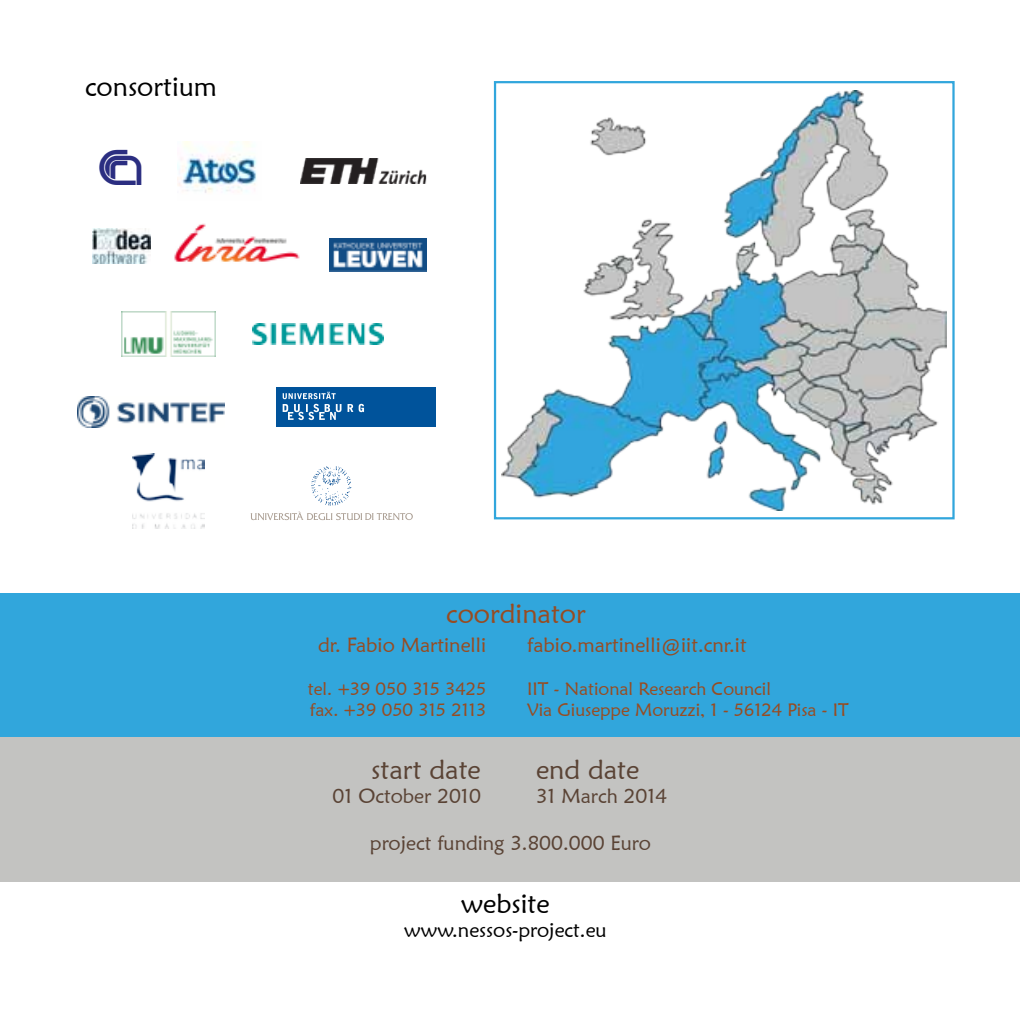
<style>
.page{position:relative;width:1021px;height:1021px;background:#fff}
.page>*{position:absolute;margin:0;border:0;box-sizing:border-box;transform-origin:0 0}
.t1{font:27px "Maiandra GD";color:#000}
.t2{font:27px "Maiandra GD";color:#5a4335}
.t3{font:27px "Maiandra GD";color:#974c22}
.t4{font:20.25px "Maiandra GD";color:#5a4335}
.t5{font:20.25px "Maiandra GD";color:#974c22}
.t6{font:20.25px "Maiandra GD";color:#000}
.t7{font:18px/21.6px "Maiandra GD";color:#974c22}
</style>
<div class="page">
<div style="left:0;top:593px;width:1019px;height:144px;background:#31a6dc"></div>
<div style="left:0;top:737px;width:1019px;height:144px;background:#c3c3c1"></div>
<img style="left:501px;top:91px;width:445px;height:419px">
<div style="left:494px;top:81px;width:460px;height:438px;border:2px solid #31a6dc"></div>
<img style="left:178px;top:141px;width:79px;height:52px">
<img style="left:92px;top:228px;width:59px;height:35px">
<img style="left:174px;top:223px;width:126px;height:39px">
<img style="left:329px;top:239px;width:98px;height:32px">
<img style="left:122px;top:312px;width:93px;height:44px">
<img style="left:252px;top:324px;width:131px;height:20px">
<img style="left:77px;top:396px;width:148px;height:31px">
<div style="left:276px;top:387px;width:159px;height:40px;background:#00539b"></div>
<svg style="left:283px;top:392px;width:81px;height:28px"></svg>
<img style="left:133px;top:453px;width:72px;height:75px">
<img style="left:311px;top:466px;width:41px;height:40px">
<svg style="left:250px;top:511px;width:163px;height:9px"></svg>
<img style="left:300px;top:158px;width:127px;height:25px">
<h1 class="t1" style="left:85px;top:70px;width:133px">consortium</h1>
<h1 class="t3" style="left:446px;top:596px;width:141px">coordinator</h1>
<p class="t5" style="left:318px;top:632px;width:170px">dr. Fabio Martinelli</p>
<p class="t7" style="left:308px;top:677px;width:180px">tel. +39 050 315 3425 fax. +39 050 315 2113</p>
<p class="t5" style="left:527px;top:632px;width:221px">fabio.martinelli@iit.cnr.it</p>
<p class="t7" style="left:527px;top:677px;width:323px">IIT - National Research Council<br>Via Giuseppe Moruzzi, 1 - 56124 Pisa - IT</p>
<h1 class="t2" style="left:371px;top:752px;width:111px">start date</h1>
<p class="t4" style="left:332px;top:783px;width:150px">01 October 2010</p>
<h1 class="t2" style="left:536px;top:752px;width:105px">end date</h1>
<p class="t4" style="left:536px;top:783px;width:132px">31 March 2014</p>
<p class="t4" style="left:370px;top:830px;width:282px">project funding 3.800.000 Euro</p>
<h1 class="t1" style="left:461px;top:886px;width:90px">website</h1>
<p class="t6" style="left:404px;top:917px;width:204px">www.nessos-project.eu</p>
</div>
